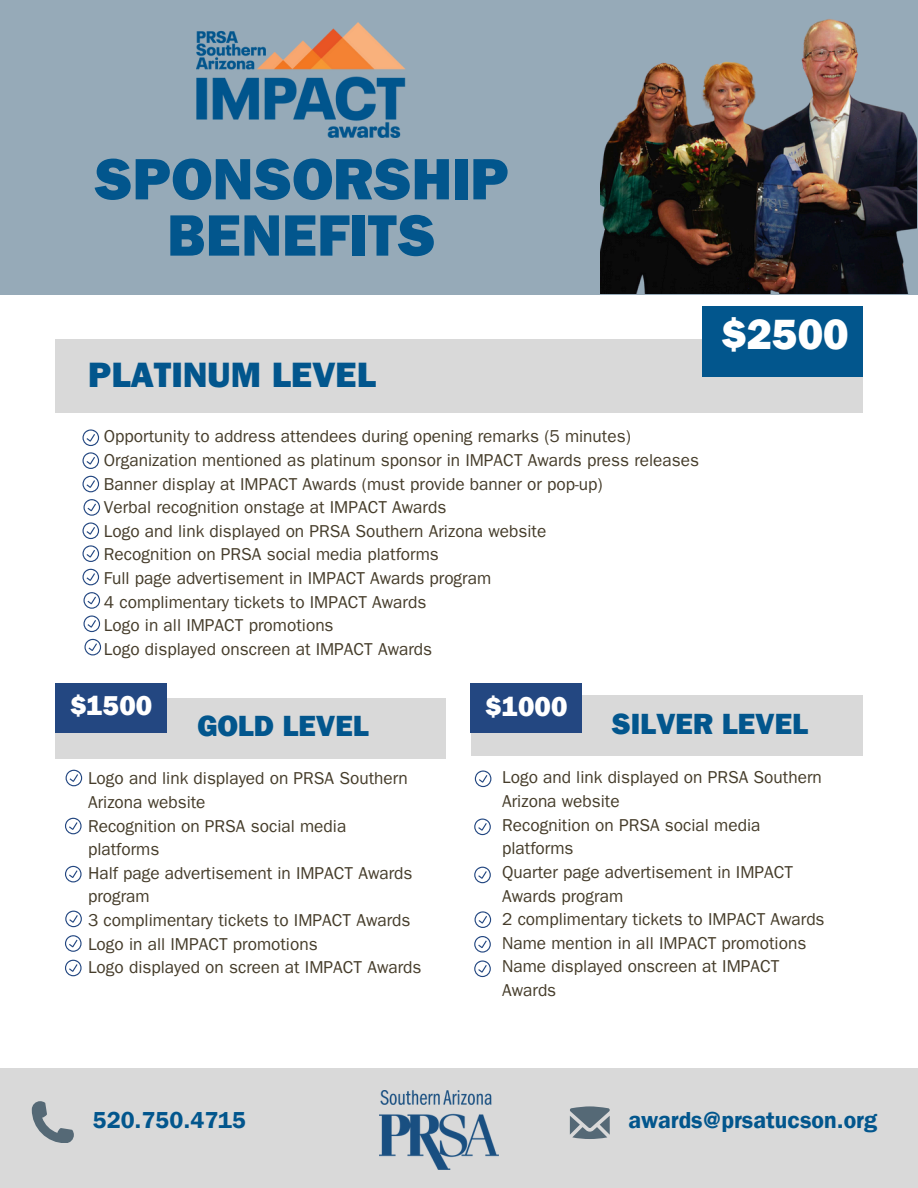
<style>
.page{position:relative;width:918px;height:1188px;background:#fff}
.page>*{position:absolute;margin:0;border:0;box-sizing:border-box;transform-origin:0 0}
.t1{font:800 58.65px/56.2px "Franklin Gothic LT Pro";color:#02568d;text-align:center}
.t2{font:800 42.45px "Franklin Gothic LT Pro";color:#fff}
.t3{font:800 35.4px "Franklin Gothic LT Pro";color:#02568d}
.t4{font:800 29.4px "Franklin Gothic LT Pro";color:#02568d}
.t5{font:800 27.45px "Franklin Gothic LT Pro";color:#fff}
.t6{font:23.25px "Franklin Gothic LT Pro Dm";color:#02568d}
.t7{font:17.25px/23.7px "Franklin Gothic LT Pro";color:#453c2a}
</style>
<div class="page">
<div style="left:0;top:1069px;width:918px;height:119px;background:#d9d9d9"></div>
<div style="left:0;top:0;width:918px;height:294px;background:#96aab8"></div>
<svg style="left:32px;top:1101px;width:41px;height:42px"></svg>
<svg style="left:570px;top:1106px;width:39px;height:33px"></svg>
<img style="left:379px;top:1090px;width:120px;height:80px">
<img style="left:601px;top:19px;width:316px;height:275px">
<div style="left:56px;top:340px;width:806px;height:73px;background:#d9d9d9"></div>
<div style="left:703px;top:306px;width:159px;height:70px;background:#02568d"></div>
<div style="left:56px;top:698px;width:390px;height:60px;background:#d9d9d9"></div>
<div style="left:56px;top:684px;width:111px;height:49px;background:#234781"></div>
<div style="left:471px;top:696px;width:391px;height:60px;background:#d9d9d9"></div>
<svg style="left:66px;top:770px;width:16px;height:16px"></svg>
<svg style="left:65px;top:818px;width:17px;height:16px"></svg>
<svg style="left:65px;top:866px;width:17px;height:16px"></svg>
<svg style="left:65px;top:911px;width:17px;height:16px"></svg>
<svg style="left:65px;top:960px;width:17px;height:16px"></svg>
<svg style="left:65px;top:935px;width:17px;height:17px"></svg>
<div style="left:471px;top:684px;width:111px;height:49px;background:#234781"></div>
<svg style="left:475px;top:771px;width:16px;height:16px"></svg>
<svg style="left:474px;top:819px;width:17px;height:16px"></svg>
<svg style="left:474px;top:867px;width:17px;height:16px"></svg>
<svg style="left:475px;top:911px;width:16px;height:17px"></svg>
<svg style="left:474px;top:960px;width:17px;height:17px"></svg>
<svg style="left:474px;top:936px;width:17px;height:17px"></svg>
<svg style="left:82px;top:429px;width:17px;height:17px"></svg>
<svg style="left:82px;top:452px;width:17px;height:17px"></svg>
<svg style="left:82px;top:476px;width:17px;height:16px"></svg>
<svg style="left:83px;top:499px;width:17px;height:17px"></svg>
<svg style="left:82px;top:522px;width:17px;height:17px"></svg>
<svg style="left:82px;top:545px;width:17px;height:17px"></svg>
<svg style="left:82px;top:569px;width:17px;height:16px"></svg>
<svg style="left:83px;top:592px;width:17px;height:17px"></svg>
<svg style="left:83px;top:615px;width:17px;height:17px"></svg>
<svg style="left:84px;top:639px;width:17px;height:16px"></svg>
<img style="left:197px;top:23px;width:209px;height:115px">
<p class="t1" style="left:94px;top:160px;width:417px">SPONSORSHIP<br>BENEFITS</p>
<p class="t3" style="left:88px;top:363px;width:289px">PLATINUM LEVEL</p>
<p class="t7" style="left:104px;top:427px;width:528px">Opportunity to address attendees during opening remarks (5 minutes)</p>
<h2 class="t7" style="left:104px;top:451px;width:597px">Organization mentioned as platinum sponsor in IMPACT Awards press releases</h2>
<p class="t7" style="left:104px;top:475px;width:500px">Banner display at IMPACT Awards (must provide banner or pop-up)</p>
<p class="t7" style="left:104px;top:498px;width:344px">Verbal recognition onstage at IMPACT Awards</p>
<p class="t7" style="left:104px;top:522px;width:444px">Logo and link displayed on PRSA Southern Arizona website</p>
<p class="t7" style="left:104px;top:545px;width:336px">Recognition on PRSA social media platforms</p>
<p class="t7" style="left:104px;top:569px;width:389px">Full page advertisement in IMPACT Awards program</p>
<p class="t7" style="left:104px;top:593px;width:324px">4 complimentary tickets to IMPACT Awards</p>
<p class="t7" style="left:104px;top:616px;width:231px">Logo in all IMPACT promotions</p>
<p class="t7" style="left:104px;top:640px;width:330px">Logo displayed onscreen at IMPACT Awards</p>
<p class="t2" style="left:721px;top:320px;width:129px">$2500</p>
<p class="t5" style="left:70px;top:696px;width:84px">$1500</p>
<p class="t4" style="left:197px;top:716px;width:173px">GOLD LEVEL</p>
<p class="t5" style="left:485px;top:697px;width:84px">$1000</p>
<h5 class="t4" style="left:612px;top:713px;width:198px">SILVER LEVEL</h5>
<p class="t7" style="left:88px;top:769px;width:321px">Logo and link displayed on PRSA Southern<br>Arizona website</p>
<p class="t7" style="left:88px;top:817px;width:260px">Recognition on PRSA social media platforms</p>
<p class="t7" style="left:88px;top:864px;width:326px">Half page advertisement in IMPACT Awards program</p>
<p class="t7" style="left:88px;top:911px;width:324px">3 complimentary tickets to IMPACT Awards</p>
<p class="t7" style="left:88px;top:935px;width:231px">Logo in all IMPACT promotions</p>
<h5 class="t7" style="left:88px;top:958px;width:335px">Logo displayed on screen at IMPACT Awards</h5>
<p class="t7" style="left:502px;top:768px;width:321px">Logo and link displayed on PRSA Southern<br>Arizona website</p>
<p class="t7" style="left:502px;top:816px;width:260px">Recognition on PRSA social media platforms</p>
<p class="t7" style="left:502px;top:863px;width:293px">Quarter page advertisement in IMPACT<br>Awards program</p>
<p class="t7" style="left:502px;top:910px;width:324px">2 complimentary tickets to IMPACT Awards</p>
<p class="t7" style="left:502px;top:934px;width:306px">Name mention in all IMPACT promotions</p>
<p class="t7" style="left:502px;top:957px;width:279px">Name displayed onscreen at IMPACT<br>Awards</p>
<p class="t6" style="left:93px;top:1112px;width:155px">520.750.4715</p>
<p class="t6" style="left:629px;top:1112px;width:250px">awards@prsatucson.org</p>
</div>
